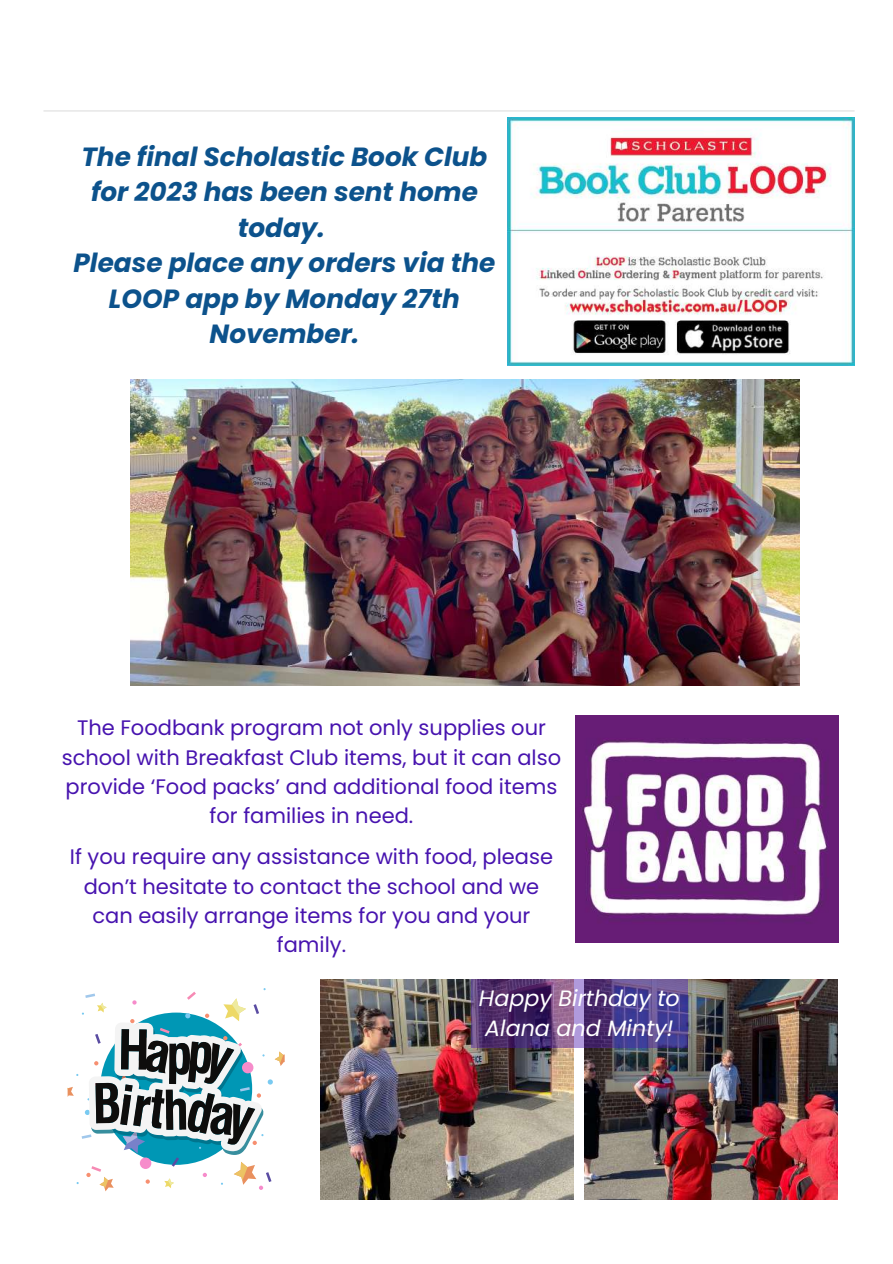
<style>
.page{position:relative;width:893px;height:1264px;background:#fff}
.page>*{position:absolute;margin:0;border:0;box-sizing:border-box;transform-origin:0 0}
.t1{font:italic 700 26.25px/35.5px "Poppins";color:#0c528c;text-align:center}
.t2{font:italic 22.2px/30.3px "Poppins";color:#fff}
.t3{font:21px/29.2px "Poppins";color:#4713af;text-align:center}
</style>
<div class="page">
<img style="left:320px;top:979px;width:253px;height:220px">
<img style="left:584px;top:979px;width:253px;height:220px">
<hr style="left:43px;top:110px;width:811px;height:1px;background:#000">
<img style="left:130px;top:379px;width:669px;height:306px">
<img style="left:575px;top:715px;width:263px;height:227px">
<svg style="left:68px;top:988px;width:217px;height:203px"></svg>
<svg style="left:471px;top:979px;width:216px;height:69px;background:#573e80"></svg>
<img style="left:508px;top:118px;width:346px;height:247px">
<p class="t1" style="left:74px;top:139px;width:423px">The final Scholastic Book Club for 2023 has been sent home today.<br>Please place any orders via the<br>LOOP app by Monday 27th<br>November.</p>
<p class="t3" style="left:62px;top:713px;width:501px">The Foodbank program not only supplies our school with Breakfast Club items, but it can also provide ‘Food packs’ and additional food items for families in need.</p>
<p class="t3" style="left:70px;top:842px;width:484px">If you require any assistance with food, please don’t hesitate to contact the school and we can easily arrange items for you and your family.</p>
<p class="t2" style="left:479px;top:982px;width:202px">Happy Birthday to<br>Alana and Minty!</p>
</div>
